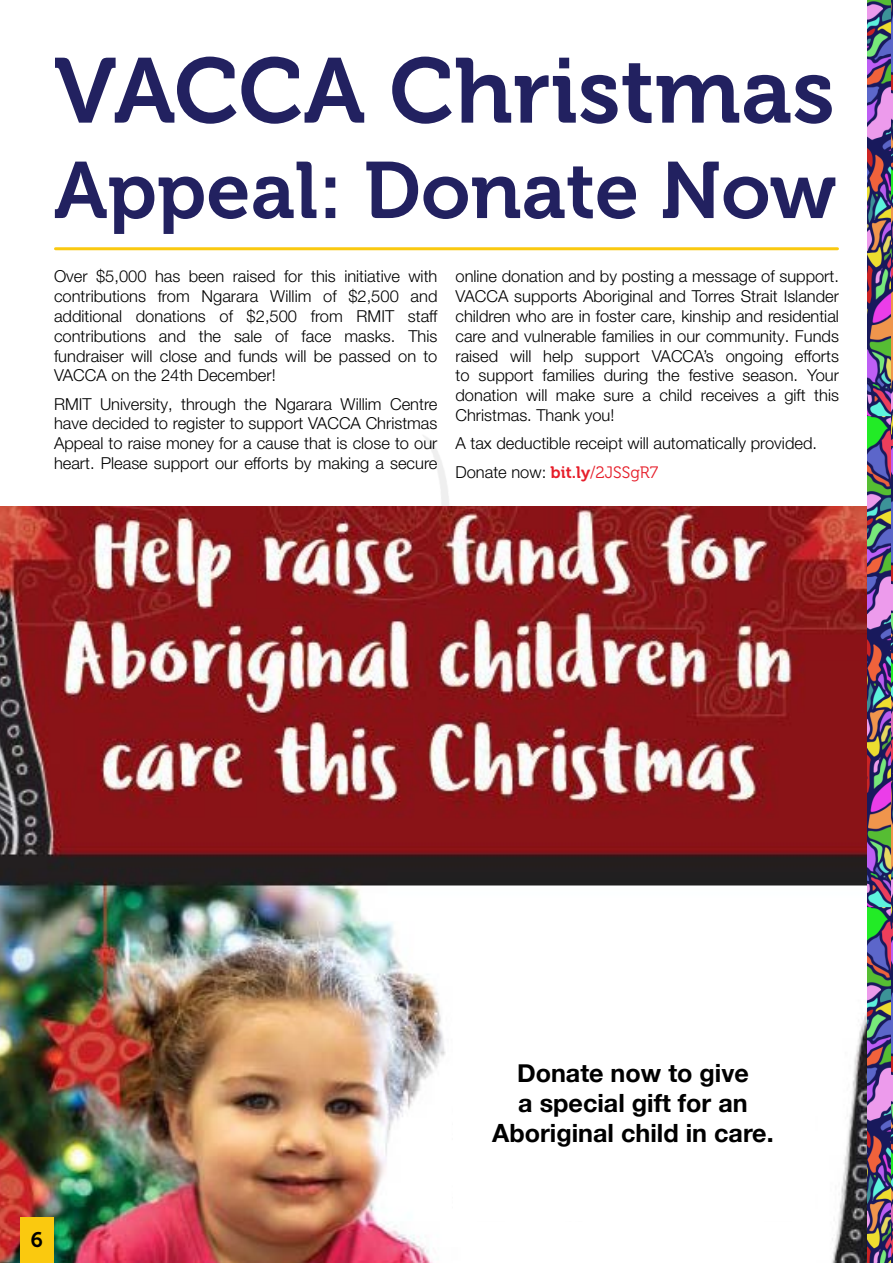
<style>
.page{position:relative;width:893px;height:1263px;background:#fff}
.page>*{position:absolute;margin:0;border:0;box-sizing:border-box;transform-origin:0 0}
.t1{font:91.5px "Museo 700";color:#222160}
.t2{font:79.5px "Museo 700";color:#222160}
.t3{font:700 25.2px/30.2px "Helvetica Neue";color:#000;text-align:center}
.t4{font:21px "Museo 700";color:#000}
.t5{font:300 16.5px/19.8px "Helvetica Neue LT Pro";color:#000;text-align:justify}
.s1{font-family:"Museo 700";font-weight:400;color:#e61e2a}
.s2{font-family:"Museo 300";font-weight:400;color:#e61e2a}
</style>
<div class="page">
<img style="left:0;top:506px;width:867px;height:757px">
<div style="left:453px;top:979px;width:360px;height:241px;background:#fff"></div>
<hr style="left:56px;top:247px;width:781px;height:3px;background:#fac90f">
<img style="left:867px;top:0;width:24px;height:416px">
<img style="left:867px;top:416px;width:24px;height:847px">
<img style="left:891px;top:446px;width:2px;height:817px">
<img style="left:891px;top:0;width:2px;height:446px">
<div style="left:20px;top:1218px;width:34px;height:45px;background:#fac90f"></div>
<h1 class="t1" style="left:54px;top:40px;width:782px">VACCA Christmas</h1>
<h2 class="t2" style="left:54px;top:146px;width:784px">Appeal: Donate Now</h2>
<p class="t5" style="left:455px;top:266px;width:385px">online donation and by posting a message of support.<br>VACCA supports Aboriginal and Torres Strait Islander children who are in foster care, kinship and residential care and vulnerable families in our community. Funds raised will help support VACCA’s ongoing efforts to support families during the festive season. Your donation will make sure a child receives a gift this Christmas. Thank you!</p>
<p class="t5" style="left:455px;top:429px;width:363px;line-height:28.3px">A tax deductible receipt will automatically provided.<br>Donate now: <span class="s1">bit.ly</span><span class="s2">/2JSSgR7</span></p>
<p class="t5" style="left:54px;top:266px;width:385px">Over $5,000 has been raised for this initiative with contributions from Ngarara Willim of $2,500 and additional donations of $2,500 from RMIT staff contributions and the sale of face masks. This fundraiser will close and funds will be passed on to VACCA on the 24th December!</p>
<p class="t5" style="left:54px;top:393px;width:385px">RMIT University, through the Ngarara Willim Centre have decided to register to support VACCA Christmas Appeal to raise money for a cause that is close to our heart. Please support our efforts by making a secure</p>
<p class="t4" style="left:31px;top:1228px;width:14px">6</p>
<h3 class="t3" style="left:492px;top:1058px;width:283px">Donate now to give<br>a special gift for an<br>Aboriginal child in care.</h3>
</div>
